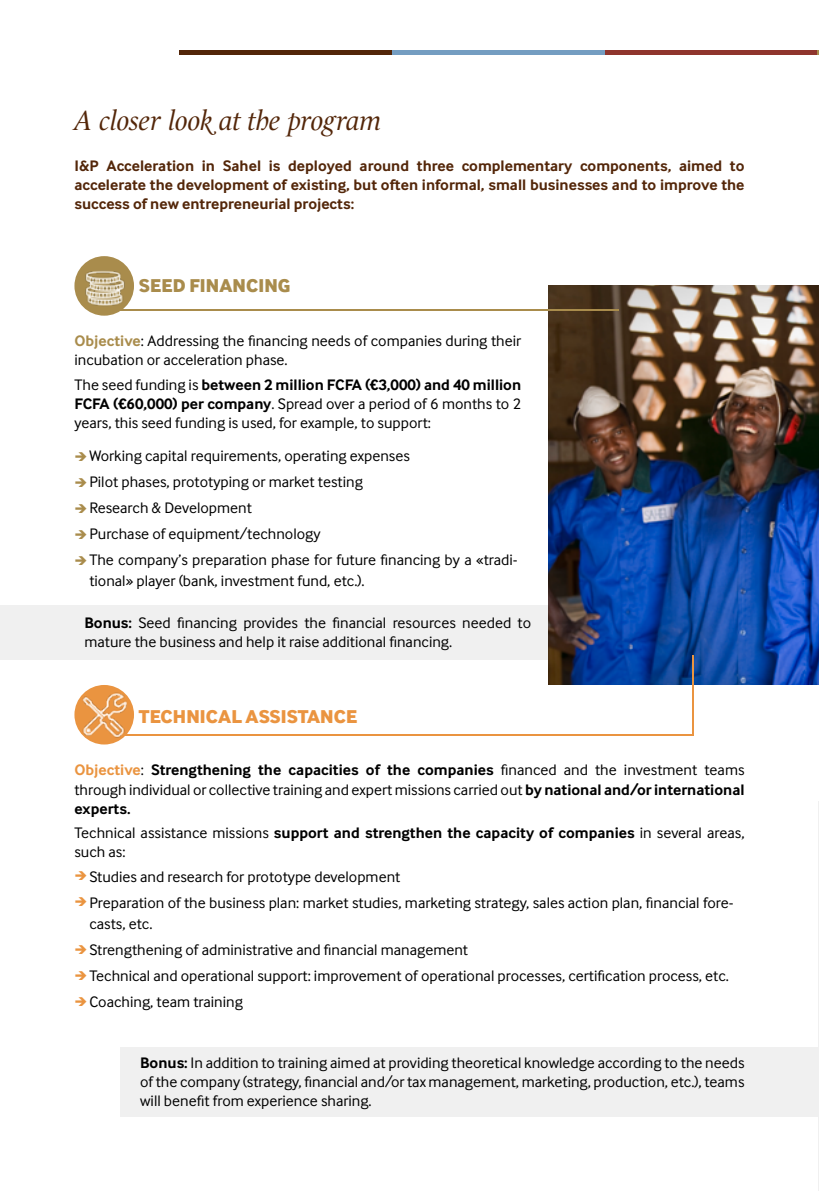
<style>
.page{position:relative;width:819px;height:1191px;background:#fff}
.page>*{position:absolute;margin:0;border:0;box-sizing:border-box;transform-origin:0 0}
.t1{font:28px "Le Monde Livre Italic Classic";letter-spacing:-.01em;color:#532609}
.t2{font:19.25px "Inter Face X Bold";letter-spacing:.005em;color:#ea9440}
.t3{font:19.25px "Inter Face X Bold";letter-spacing:.005em;color:#a98c4c}
.t4{font:15.75px/19.2px "Inter Face";color:#000}
.t5{font:700 15.75px/19.2px "Inter Face";color:#532609;text-align:justify}
.t6{font:12.25px/25.9px "Wingdings";color:#a98c4c;text-align:justify}
.t7{font:12.25px/25.7px "Wingdings";color:#ea9440;text-align:justify}
.s1{font-weight:700;color:#a98c4c}
.s2{font-weight:700}
.s3{font-weight:700;color:#ea9440}
</style>
<div class="page">
<div style="left:0;top:605px;width:575px;height:55px;background:#f0f0f0"></div>
<img style="left:548px;top:286px;width:271px;height:398px">
<div style="left:179px;top:50px;width:213px;height:5px;background:#532609"></div>
<div style="left:392px;top:50px;width:213px;height:5px;background:#749dc1"></div>
<div style="left:605px;top:50px;width:212px;height:5px;background:#8f352d"></div>
<div style="left:121px;top:1047px;width:698px;height:69px;background:#f0f0f0"></div>
<div style="left:74px;top:256px;width:60px;height:60px;background:#a98c4c;border-radius:50%"></div>
<img style="left:83px;top:270px;width:43px;height:42px">
<hr style="left:93px;top:309px;width:525px;height:2px;background:#a98c4c">
<hr style="left:116px;top:734px;width:577px;height:2px;background:#ea9440">
<hr style="left:692px;top:655px;width:1px;height:80px;background:#ea9440">
<div style="left:74px;top:685px;width:60px;height:59px;background:#ea9440;border-radius:50%"></div>
<img style="left:79px;top:689px;width:52px;height:51px">
<h1 class="t1" style="left:74px;top:104px;width:308px">A closer look at the program</h1>
<p class="t5" style="left:74px;top:156px;width:671px">I&amp;P Acceleration in Sahel is deployed around three complementary components, aimed to accelerate the development of existing, but often informal, small businesses and to improve the success of new entrepreneurial projects:</p>
<p class="t3" style="left:139px;top:274px;width:153px">SEED FINANCING</p>
<p class="t4" style="left:74px;top:331px;width:448px"><span class="s1">Objective</span>: Addressing the financing needs of companies during their incubation or acceleration phase.</p>
<p class="t4" style="left:74px;top:374px;width:448px;text-align:justify">The seed funding is <span class="s2">between 2 million FCFA (€3,000) and 40 million FCFA (€60,000) per company</span>. Spread over a period of 6 months to 2 years, this seed funding is used, for example, to support:</p>
<p class="t4" style="left:89px;top:443px;width:430px;line-height:25.9px">Working capital requirements, operating expenses<br>Pilot phases, prototyping or market testing<br>Research &amp; Development<br>Purchase of equipment/technology<br>The company’s preparation phase for future financing by a «tradi-</p>
<p class="t4" style="left:89px;top:571px;width:277px">tional» player (bank, investment fund, etc.).</p>
<p class="t4" style="left:84px;top:612px;width:448px"><span class="s2">Bonus:</span> Seed financing provides the financial resources needed to mature the business and help it raise additional financing.</p>
<p class="t6" style="left:74px;top:444px;width:15px">➔ ➔ ➔ ➔ ➔</p>
<p class="t2" style="left:139px;top:704px;width:220px">TECHNICAL ASSISTANCE</p>
<p class="t4" style="left:74px;top:760px;width:671px;text-align:justify"><span class="s3">Objective</span>: <span class="s2">Strengthening the capacities of the companies</span> financed and the investment teams through individual or collective training and expert missions carried out <span class="s2">by national and/or international experts.</span></p>
<p class="t4" style="left:74px;top:823px;width:671px">Technical assistance missions <span class="s2">support and strengthen the capacity of companies</span> in several areas, such as:</p>
<p class="t4" style="left:89px;top:863px;width:645px;line-height:25.9px">Studies and research for prototype development<br>Preparation of the business plan: market studies, marketing strategy, sales action plan, financial fore-</p>
<p class="t4" style="left:89px;top:910px;width:641px;line-height:25.9px">casts, etc.<br>Strengthening of administrative and financial management<br>Technical and operational support: improvement of operational processes, certification process, etc.<br>Coaching, team training</p>
<p class="t7" style="left:74px;top:937px;width:15px">➔ ➔ ➔</p>
<p class="t4" style="left:140px;top:1053px;width:606px;text-align:justify"><span class="s2">Bonus:</span> In addition to training aimed at providing theoretical knowledge according to the needs of the company (strategy, financial and/or tax management, marketing, production, etc.), teams will benefit from experience sharing.</p>
</div>
